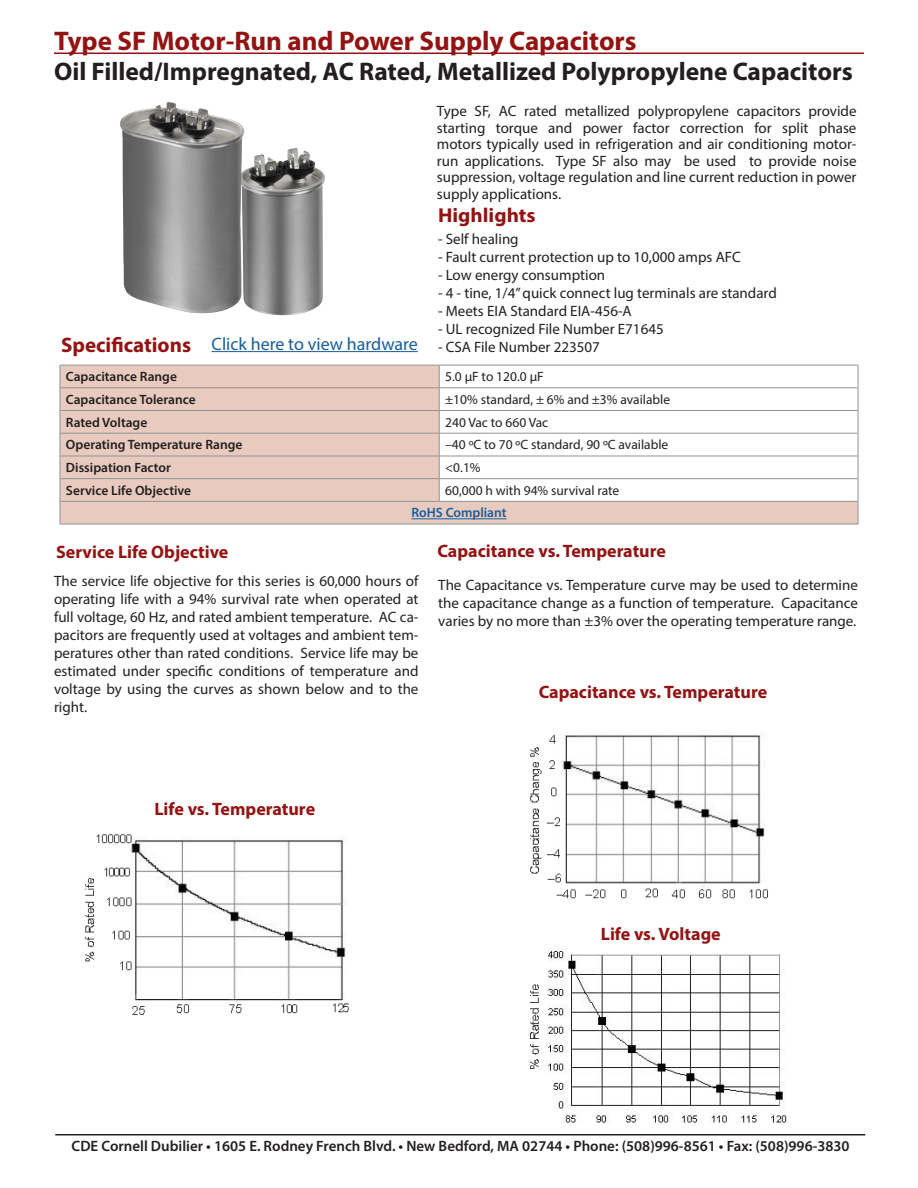
<style>
.page{position:relative;width:918px;height:1188px;background:#fff}
.page>*{position:absolute;margin:0;border:0;box-sizing:border-box;transform-origin:0 0}
.t1{font:700 27px "Myriad Pro";color:#931312}
.t2{font:700 25.5px "Myriad Pro";color:#231f20}
.t3{font:700 21px "Myriad Pro";color:#931312}
.t4{font:700 20.1px "Myriad Pro";color:#931312;scale:1.04 1}
.t5{font:700 18px "Myriad Pro";color:#931312}
.t6{font:18px "Myriad Pro";color:#175d9e}
.t7{font:15px/18px "Myriad Pro";color:#231f20;text-align:justify}
.t8{font:600 15px "Myriad Pro";color:#231f20}
.t9{font:13.5px "Myriad Pro";color:#231f20}
.t10{font:600 13.5px "Myriad Pro";color:#231f20}
.t11{font:600 13.5px "Myriad Pro";color:#175d9e}
</style>
<div class="page">
<hr style="left:54px;top:52px;width:810px;height:2px;background:#931312">
<svg style="left:61px;top:366px;width:797px;height:158px;fill:#e8cbbe"></svg>
<hr style="left:60px;top:365px;width:379px;height:1px;background:#919396">
<hr style="left:439px;top:365px;width:419px;height:1px;background:#919396">
<hr style="left:60px;top:387px;width:379px;height:1px;background:#919396">
<hr style="left:439px;top:387px;width:419px;height:1px;background:#919396">
<hr style="left:60px;top:410px;width:379px;height:1px;background:#919396">
<hr style="left:439px;top:410px;width:419px;height:1px;background:#919396">
<hr style="left:60px;top:433px;width:379px;height:1px;background:#919396">
<hr style="left:439px;top:433px;width:419px;height:1px;background:#919396">
<hr style="left:60px;top:456px;width:379px;height:1px;background:#919396">
<hr style="left:439px;top:456px;width:419px;height:1px;background:#919396">
<hr style="left:60px;top:478px;width:379px;height:1px;background:#919396">
<hr style="left:439px;top:478px;width:419px;height:1px;background:#919396">
<svg style="left:439px;top:366px;width:1px;height:135px"></svg>
<hr style="left:60px;top:501px;width:379px;height:1px;background:#919396">
<svg style="left:60px;top:366px;width:1px;height:158px"></svg>
<hr style="left:439px;top:501px;width:419px;height:1px;background:#919396">
<svg style="left:858px;top:366px;width:1px;height:158px"></svg>
<hr style="left:60px;top:524px;width:379px;height:1px;background:#919396">
<hr style="left:439px;top:524px;width:419px;height:1px;background:#919396">
<hr style="left:411px;top:518px;width:96px;height:1px;background:#175d9e">
<hr style="left:55px;top:1134px;width:810px;height:2px;background:#231f20">
<img style="left:120px;top:102px;width:205px;height:214px">
<hr style="left:212px;top:351px;width:206px;height:1px;background:#175d9e">
<img style="left:530px;top:950px;width:257px;height:173px">
<img style="left:85px;top:834px;width:264px;height:181px">
<img style="left:530px;top:730px;width:238px;height:169px">
<p class="t1" style="left:54px;top:23px;width:584px">Type SF Motor-Run and Power Supply Capacitors</p>
<p class="t2" style="left:54px;top:55px;width:801px">Oil Filled/Impregnated, AC Rated, Metallized Polypropylene Capacitors</p>
<p class="t7" style="left:437px;top:103px;width:421px;line-height:16.5px">Type SF, AC rated metallized polypropylene capacitors provide starting torque and power factor correction for split phase motors typically used in refrigeration and air conditioning motor&shy;run applications. Type SF also may be used to provide noise suppression, voltage regulation and line current reduction in power supply applications.</p>
<p class="t4" style="left:438px;top:202px;width:95px">Highlights</p>
<p class="t7" style="left:438px;top:230px;width:82px">- Self healing</p>
<p class="t7" style="left:438px;top:248px;width:304px">- Fault current protection up to 10,000 amps AFC</p>
<p class="t7" style="left:438px;top:266px;width:169px">- Low energy consumption</p>
<p class="t7" style="left:438px;top:284px;width:340px">- 4 - tine, 1/4” quick connect lug terminals are standard</p>
<p class="t7" style="left:438px;top:302px;width:195px">- Meets EIA Standard EIA-456-A</p>
<p class="t7" style="left:438px;top:320px;width:227px">- UL recognized File Number E71645</p>
<p class="t3" style="left:61px;top:331px;width:132px">Specifications</p>
<p class="t7" style="left:438px;top:338px;width:163px">- CSA File Number 223507</p>
<p class="t10" style="left:66px;top:368px;width:113px">Capacitance Range</p>
<p class="t9" style="left:445px;top:368px;width:100px">5.0 µF to 120.0 µF</p>
<p class="t10" style="left:66px;top:391px;width:131px">Capacitance Tolerance</p>
<p class="t9" style="left:445px;top:391px;width:227px">±10% standard, ± 6% and ±3% available</p>
<p class="t10" style="left:66px;top:413px;width:83px">Rated Voltage</p>
<p class="t9" style="left:445px;top:414px;width:105px">240 Vac to 660 Vac</p>
<p class="t10" style="left:66px;top:436px;width:178px">Operating Temperature Range</p>
<p class="t9" style="left:445px;top:436px;width:225px">–40 ºC to 70 ºC standard, 90 ºC available</p>
<p class="t10" style="left:66px;top:459px;width:106px">Dissipation Factor</p>
<p class="t9" style="left:445px;top:459px;width:37px">&lt;0.1%</p>
<p class="t10" style="left:66px;top:482px;width:127px">Service Life Objective</p>
<p class="t9" style="left:445px;top:482px;width:176px">60,000 h with 94% survival rate</p>
<p class="t11" style="left:411px;top:504px;width:97px">RoHS Compliant</p>
<p class="t6" style="left:212px;top:333px;width:208px">Click here to view hardware</p>
<p class="t5" style="left:56px;top:541px;width:174px">Service Life Objective</p>
<p class="t5" style="left:437px;top:539px;width:230px">Capacitance vs. Temperature</p>
<p class="t7" style="left:54px;top:571px;width:366px">The service life objective for this series is 60,000 hours of operating life with a 94% survival rate when operated at full voltage, 60 Hz, and rated ambient temperature. AC ca&shy;pacitors are frequently used at voltages and ambient tem&shy;peratures other than rated conditions. Service life may be estimated under specific conditions of temperature and voltage by using the curves as shown below and to the right.</p>
<p class="t7" style="left:438px;top:576px;width:421px">The Capacitance vs. Temperature curve may be used to determine the capacitance change as a function of temperature. Capacitance varies by no more than ±3% over the operating temperature range.</p>
<p class="t5" style="left:539px;top:681px;width:230px">Capacitance vs. Temperature</p>
<p class="t5" style="left:154px;top:797px;width:162px">Life vs. Temperature</p>
<p class="t5" style="left:601px;top:922px;width:121px">Life vs. Voltage</p>
<p class="t8" style="left:72px;top:1136px;width:780px">CDE Cornell Dubilier • 1605 E. Rodney French Blvd. • New Bedford, MA 02744 • Phone: (508)996-8561 • Fax: (508)996-3830</p>
</div>
